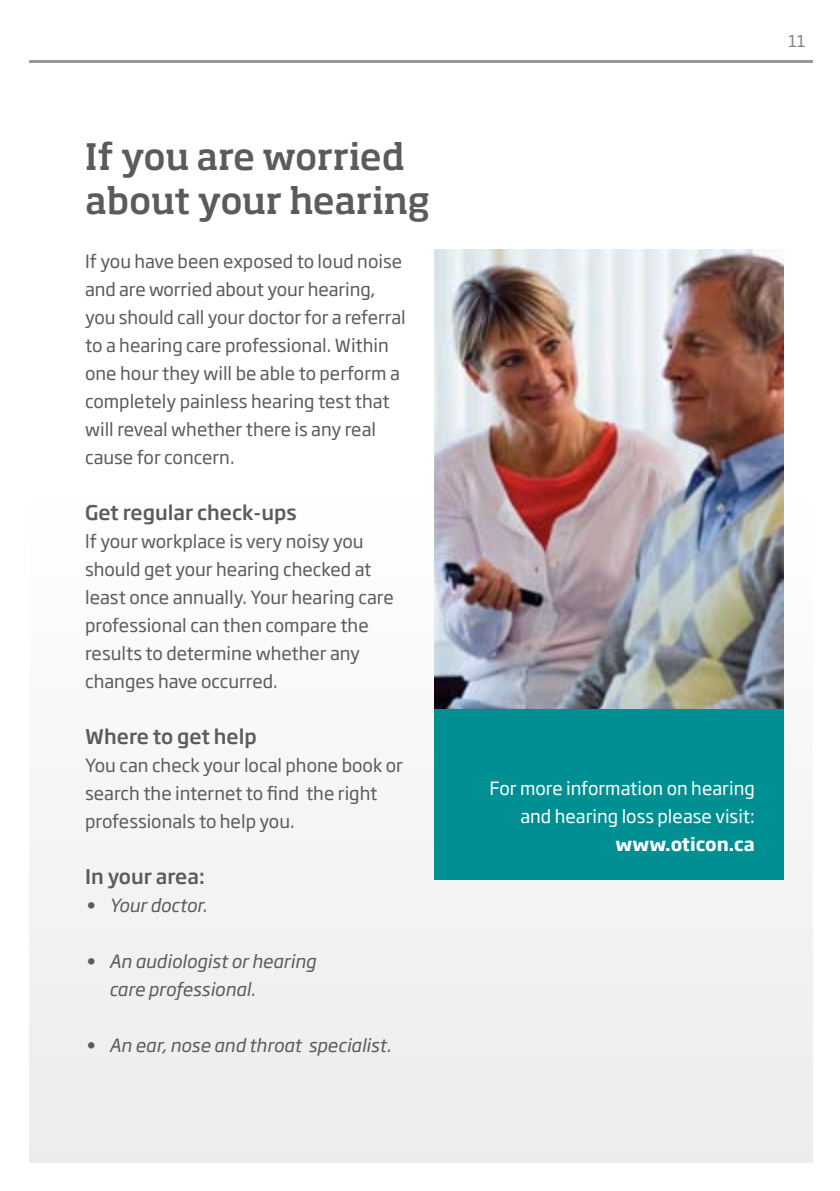
<style>
.page{position:relative;width:840px;height:1191px;background:#fff}
.page>*{position:absolute;margin:0;border:0;box-sizing:border-box;transform-origin:0 0}
.t1{font:500 36px/44px "Soho Pro";letter-spacing:-.01em;color:#5b5b5a}
.t2{font:500 20px "Soho Gothic Pro";color:#5b5b5a}
.t3{font:18px/28px "Soho Gothic Pro";color:#5b5b5a}
.t4{font:italic 18px/28px "Soho Gothic Pro";color:#5b5b5a}
.t5{font:18px/28px "Soho Gothic Pro";color:#fff;text-align:right}
.t6{font:700 18px "Soho Gothic Pro";color:#fff}
.t7{font:16px "Soho Gothic Pro";color:#818281}
</style>
<div class="page">
<div style="left:29px;top:28px;width:783px;height:1134px;background:linear-gradient(to right,#fafafa,#f5f5f5)"></div>
<hr style="left:29px;top:61px;width:782px;height:2px;background:#989999">
<img style="left:434px;top:249px;width:348px;height:460px">
<div style="left:434px;top:709px;width:348px;height:170px;background:#009093"></div>
<h1 class="t1" style="left:85px;top:132px;width:346px">If you are worried about your hearing</h1>
<p class="t3" style="left:85px;top:246px;width:322px">If you have been exposed to loud noise and are worried about your hearing, you should call your doctor for a referral to a hearing care professional. Within one hour they will be able to perform a completely painless hearing test that will reveal whether there is any real cause for concern.</p>
<p class="t2" style="left:85px;top:497px;width:213px">Get regular check-ups</p>
<p class="t3" style="left:85px;top:526px;width:310px">lf your workplace is very noisy you should get your hearing checked at least once annually. Your hearing care professional can then compare the results to determine whether any changes have occurred.</p>
<p class="t2" style="left:85px;top:721px;width:173px">Where to get help</p>
<p class="t3" style="left:85px;top:750px;width:319px">You can check your local phone book or search the internet to find the right professionals to help you.</p>
<p class="t2" style="left:85px;top:861px;width:121px">In your area:</p>
<p class="t4" style="left:85px;top:890px;width:123px">• Your doctor.</p>
<p class="t4" style="left:109px;top:946px;width:208px;text-indent:-24px">• An audiologist or hearing care professional.</p>
<p class="t4" style="left:85px;top:1030px;width:307px">• An ear, nose and throat specialist.</p>
<p class="t7" style="left:787px;top:28px;width:19px">11</p>
<p class="t5" style="left:489px;top:773px;width:266px">For more information on hearing and hearing loss please visit:</p>
<p class="t6" style="left:615px;top:829px;width:141px">www.oticon.ca</p>
</div>
